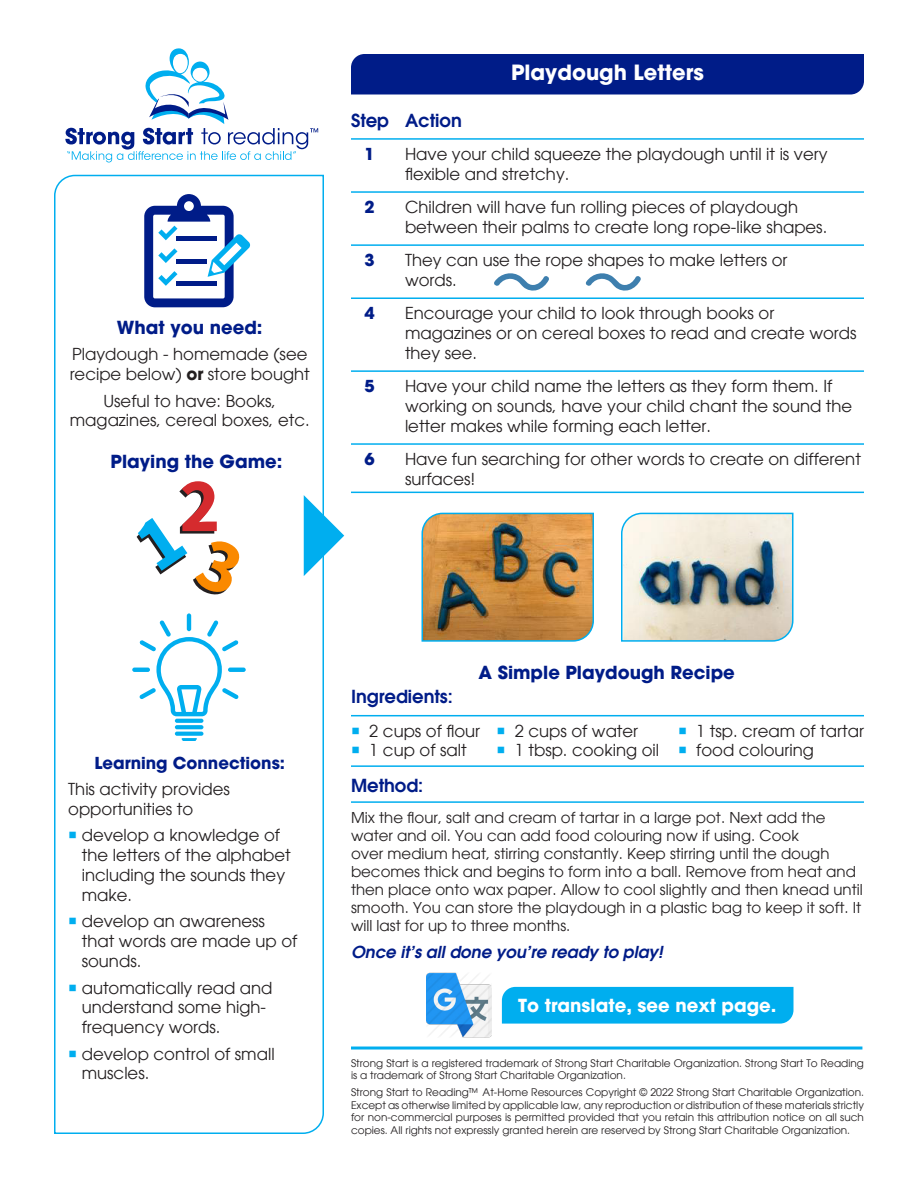
<style>
.page{position:relative;width:918px;height:1188px;background:#fff}
.page>*{position:absolute;margin:0;border:0;box-sizing:border-box;transform-origin:0 0}
.t1{font:700 21px "Avant Garde";color:#fff}
.t2{font:700 18px "Avant Garde";color:#001c88}
.t3{font:600 18px "Avant Garde";color:#001c88}
.t4{font:700 18px "Avant Garde";color:#fff}
.t5{font:16.5px/19.8px "Avant Garde";color:#231f20}
.t6{font:italic 600 16.5px "Avant Garde";color:#001c88}
.t7{font:700 16.5px "Avant Garde";color:#001c88}
.t8{font:15px/18px "Avant Garde";color:#231f20}
.t9{font:10.5px/12.6px "Avant Garde";color:#231f20}
.s1{font-weight:700}
.s2{color:#00aeef}
</style>
<div class="page">
<svg style="left:54px;top:174px;width:270px;height:960px"></svg>
<div style="left:351px;top:54px;width:513px;height:40px;background:#001c88"></div>
<hr style="left:351px;top:715px;width:513px;height:1px;background:#00aeef">
<hr style="left:351px;top:765px;width:513px;height:2px;background:#00aeef">
<hr style="left:351px;top:801px;width:513px;height:2px;background:#00aeef">
<svg style="left:65px;top:48px;width:253px;height:115px"></svg>
<img style="left:421px;top:512px;width:173px;height:130px">
<hr style="left:351px;top:138px;width:513px;height:2px;background:#00aeef">
<hr style="left:351px;top:191px;width:513px;height:2px;background:#00aeef">
<hr style="left:351px;top:244px;width:513px;height:2px;background:#00aeef">
<hr style="left:351px;top:297px;width:513px;height:2px;background:#00aeef">
<hr style="left:351px;top:370px;width:513px;height:2px;background:#00aeef">
<hr style="left:351px;top:443px;width:513px;height:2px;background:#00aeef">
<hr style="left:351px;top:492px;width:513px;height:1px;background:#00aeef">
<svg style="left:585px;top:273px;width:56px;height:18px"></svg>
<svg style="left:494px;top:273px;width:55px;height:18px"></svg>
<img style="left:621px;top:512px;width:173px;height:130px">
<svg style="left:144px;top:194px;width:107px;height:113px"></svg>
<svg style="left:175px;top:719px;width:28px;height:4px"></svg>
<svg style="left:175px;top:725px;width:28px;height:4px"></svg>
<svg style="left:175px;top:732px;width:28px;height:4px"></svg>
<svg style="left:181px;top:738px;width:16px;height:3px"></svg>
<svg style="left:187px;top:613px;width:4px;height:18px"></svg>
<svg style="left:228px;top:668px;width:18px;height:4px"></svg>
<svg style="left:132px;top:668px;width:18px;height:4px"></svg>
<svg style="left:139px;top:620px;width:100px;height:96px"></svg>
<svg style="left:304px;top:495px;width:40px;height:81px"></svg>
<svg style="left:137px;top:481px;width:104px;height:115px"></svg>
<hr style="left:351px;top:1047px;width:511px;height:3px;background:#00aeef">
<div style="left:502px;top:987px;width:292px;height:37px;background:#00aeef"></div>
<img style="left:426px;top:973px;width:65px;height:65px">
<p class="t2" style="left:117px;top:318px;width:147px">What you need:</p>
<p class="t5" style="left:70px;top:344px;width:242px">Playdough - homemade (see recipe below) <span class="s1">or</span> store bought</p>
<p class="t5" style="left:70px;top:391px;width:241px;text-align:center">Useful to have: Books, magazines, cereal boxes, etc.</p>
<p class="t2" style="left:111px;top:453px;width:173px">Playing the Game:</p>
<p class="t1" style="left:511px;top:62px;width:194px">Playdough Letters</p>
<p class="t3" style="left:351px;top:108px;width:112px">Step Action</p>
<p class="t7" style="left:364px;top:146px;width:12px">1</p>
<p class="t5" style="left:405px;top:144px;width:424px">Have your child squeeze the playdough until it is very flexible and stretchy.</p>
<p class="t7" style="left:364px;top:199px;width:12px">2</p>
<p class="t5" style="left:405px;top:197px;width:424px">Children will have fun rolling pieces of playdough between their palms to create long rope-like shapes.</p>
<p class="t7" style="left:364px;top:252px;width:12px">3</p>
<p class="t5" style="left:405px;top:250px;width:384px">They can use the rope shapes to make letters or words.</p>
<p class="t7" style="left:364px;top:305px;width:12px">4</p>
<p class="t5" style="left:405px;top:303px;width:453px">Encourage your child to look through books or magazines or on cereal boxes to read and create words they see.</p>
<p class="t7" style="left:364px;top:378px;width:12px">5</p>
<p class="t5" style="left:405px;top:376px;width:449px">Have your child name the letters as they form them. If working on sounds, have your child chant the sound the letter makes while forming each letter.</p>
<p class="t7" style="left:364px;top:451px;width:12px">6</p>
<p class="t5" style="left:405px;top:449px;width:457px">Have fun searching for other words to create on different surfaces!</p>
<p class="t7" style="left:94px;top:754px;width:192px">Learning Connections:</p>
<p class="t5" style="left:68px;top:779px;width:163px">This activity provides opportunities to</p>
<p class="t5" style="left:82px;top:825px;width:211px;text-indent:-14px"><span class="s2">○</span> develop a knowledge of the letters of the alphabet including the sounds they make.</p>
<p class="t5" style="left:82px;top:911px;width:217px;text-indent:-14px"><span class="s2">○</span> develop an awareness that words are made up of sounds.</p>
<p class="t5" style="left:82px;top:978px;width:192px;text-indent:-14px"><span class="s2">○</span> automatically read and understand some high&shy;frequency words.</p>
<p class="t5" style="left:82px;top:1044px;width:194px;text-indent:-14px"><span class="s2">○</span> develop control of small muscles.</p>
<p class="t2" style="left:479px;top:664px;width:258px">A Simple Playdough Recipe</p>
<p class="t3" style="left:351px;top:685px;width:103px">Ingredients:</p>
<p class="t5" style="left:351px;top:721px;width:289px"><span class="s2">○</span> 2 cups of flour <span class="s2">○</span> 2 cups of water</p>
<p class="t5" style="left:678px;top:721px;width:187px"><span class="s2">○</span> 1 tsp. cream of tartar</p>
<p class="t5" style="left:351px;top:741px;width:117px"><span class="s2">○</span> 1 cup of salt</p>
<p class="t5" style="left:496px;top:741px;width:319px"><span class="s2">○</span> 1 tbsp. cooking oil <span class="s2">○</span> food colouring</p>
<p class="t3" style="left:351px;top:773px;width:74px">Method:</p>
<p class="t8" style="left:351px;top:809px;width:513px">Mix the flour, salt and cream of tartar in a large pot. Next add the water and oil. You can add food colouring now if using. Cook<br>over medium heat, stirring constantly. Keep stirring until the dough becomes thick and begins to form into a ball. Remove from heat and then place onto wax paper. Allow to cool slightly and then knead until smooth. You can store the playdough in a plastic bag to keep it soft. It will last for up to three months.</p>
<p class="t6" style="left:351px;top:941px;width:313px">Once it’s all done you’re ready to play!</p>
<p class="t4" style="left:518px;top:997px;width:260px">To translate, see next page.</p>
<p class="t9" style="left:351px;top:1056px;width:515px">Strong Start is a registered trademark of Strong Start Charitable Organization. Strong Start To Reading is a trademark of Strong Start Charitable Organization.</p>
<p class="t9" style="left:351px;top:1086px;width:515px;text-align:justify">Strong Start to Reading™ At-Home Resources Copyright © 2022 Strong Start Charitable Organization.<br>Except as otherwise limited by applicable law, any reproduction or distribution of these materials strictly for non-commercial purposes is permitted provided that you retain this attribution notice on all such copies. All rights not expressly granted herein are reserved by Strong Start Charitable Organization.</p>
</div>
